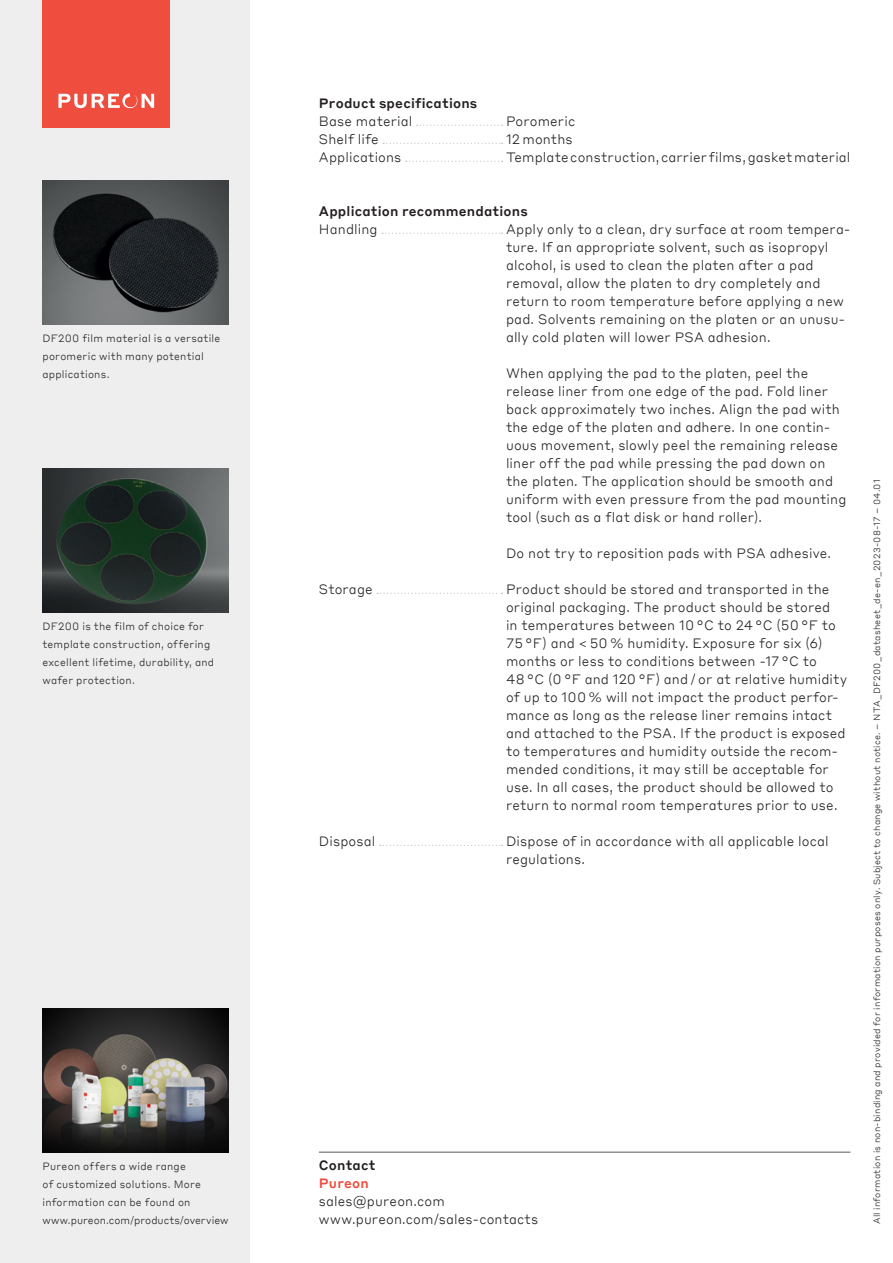
<style>
.page{position:relative;width:893px;height:1263px;background:#fff}
.page>*{position:absolute;margin:0;border:0;box-sizing:border-box;transform-origin:0 0}
._9_12_Text_Füllzeichen{font:300 13.5px/18px "Styrene BTT";letter-spacing:.01em;color:#231f20}
._9_12_Titel{font:500 13.5px "Styrene BTT";letter-spacing:.015em;color:#231f20}
.t1{font:500 13.5px "Styrene BTT";letter-spacing:.015em;color:#ef4d3d}
._7_10_Text{font:300 10.5px/18px "Styrene BTT";letter-spacing:.02em;color:#231f20}
.t2{font:300 9px "Styrene BTT";letter-spacing:.025em;color:#231f20}
</style>
<div class="page">
<div style="left:0;top:0;width:250px;height:1263px;background:#eeeeef"></div>
<img style="left:43px;top:1008px;width:186px;height:144px">
<div style="left:43px;top:0;width:127px;height:128px;background:#ef4d3d"></div>
<svg style="left:58px;top:94px;width:96px;height:14px"></svg>
<hr style="left:319px;top:1152px;width:531px;height:1px;background:#57585a">
<img style="left:43px;top:180px;width:186px;height:144px">
<img style="left:43px;top:468px;width:186px;height:144px">
<svg style="left:417px;top:125px;width:86px;height:1px"></svg>
<svg style="left:383px;top:143px;width:120px;height:1px"></svg>
<svg style="left:406px;top:161px;width:97px;height:1px"></svg>
<svg style="left:382px;top:233px;width:121px;height:1px"></svg>
<svg style="left:377px;top:593px;width:126px;height:1px"></svg>
<svg style="left:380px;top:845px;width:123px;height:1px"></svg>
<p class="_7_10_Text" style="left:43px;top:328px;width:179px">DF200 film material is a versatile poromeric with many potential applications.</p>
<p class="_7_10_Text" style="left:43px;top:616px;width:173px">DF200 is the film of choice for template construction, offering excellent lifetime, durability, and wafer protection.</p>
<p class="_9_12_Titel" style="left:319px;top:92px;width:160px">Product specifications</p>
<p class="_9_12_Text_Füllzeichen" style="left:319px;top:111px;width:95px">Base material</p>
<p class="_9_12_Text_Füllzeichen" style="left:506px;top:111px;width:71px">Poromeric</p>
<p class="_9_12_Text_Füllzeichen" style="left:319px;top:129px;width:61px">Shelf life</p>
<p class="_9_12_Text_Füllzeichen" style="left:506px;top:129px;width:68px">12 months</p>
<p class="_9_12_Text_Füllzeichen" style="left:319px;top:147px;width:84px">Applications</p>
<p class="_9_12_Text_Füllzeichen" style="left:506px;top:147px;width:346px">Template construction, carrier films, gasket material</p>
<p class="_9_12_Titel" style="left:319px;top:200px;width:210px">Application recommendations</p>
<p class="_9_12_Text_Füllzeichen" style="left:319px;top:219px;width:60px">Handling</p>
<p class="_9_12_Text_Füllzeichen" style="left:506px;top:219px;width:346px">Apply only to a clean, dry surface at room tempera&shy;ture. If an appropriate solvent, such as isopropyl alcohol, is used to clean the platen after a pad removal, allow the platen to dry completely and return to room temperature before applying a new pad. Solvents remaining on the platen or an unusu&shy;ally cold platen will lower PSA adhesion.</p>
<p class="_9_12_Text_Füllzeichen" style="left:506px;top:363px;width:342px">When applying the pad to the platen, peel the release liner from one edge of the pad. Fold liner back approximately two inches. Align the pad with the edge of the platen and adhere. In one contin&shy;uous movement, slowly peel the remaining release liner off the pad while pressing the pad down on the platen. The application should be smooth and uniform with even pressure from the pad mounting tool (such as a flat disk or hand roller).</p>
<p class="_9_12_Text_Füllzeichen" style="left:506px;top:543px;width:327px">Do not try to reposition pads with PSA adhesive.</p>
<p class="_9_12_Text_Füllzeichen" style="left:319px;top:579px;width:55px">Storage</p>
<p class="_9_12_Text_Füllzeichen" style="left:506px;top:579px;width:343px">Product should be stored and transported in the original packaging. The product should be stored<br>in temperatures between 10 °C to 24 °C (50 °F to 75 °F) and &lt; 50 % humidity. Exposure for six (6) months or less to conditions between -17 °C to<br>48 °C (0 °F and 120 °F) and / or at relative humidity of up to 100 % will not impact the product perfor&shy;mance as long as the release liner remains intact and attached to the PSA. If the product is exposed to temperatures and humidity outside the recom&shy;mended conditions, it may still be acceptable for use. In all cases, the product should be allowed to return to normal room temperatures prior to use.</p>
<p class="_9_12_Text_Füllzeichen" style="left:319px;top:831px;width:58px">Disposal</p>
<p class="_9_12_Text_Füllzeichen" style="left:506px;top:831px;width:324px">Dispose of in accordance with all applicable local regulations.</p>
<p class="_7_10_Text" style="left:43px;top:1156px;width:188px">Pureon offers a wide range<br>of customized solutions. More information can be found on www.pureon.com/products/overview</p>
<p class="_9_12_Titel" style="left:319px;top:1154px;width:58px">Contact</p>
<p class="t1" style="left:319px;top:1172px;width:51px">Pureon</p>
<p class="_9_12_Text_Füllzeichen" style="left:319px;top:1191px;width:221px">sales@pureon.com www.pureon.com/sales-contacts</p>
<p class="t2" style="left:869px;top:1224px;width:746px;rotate:-90deg">All information is non-binding and provided for information purposes only. Subject to change without notice. – NTA_DF200_datasheet_de-en_2023-08-17 – 04.01</p>
</div>
